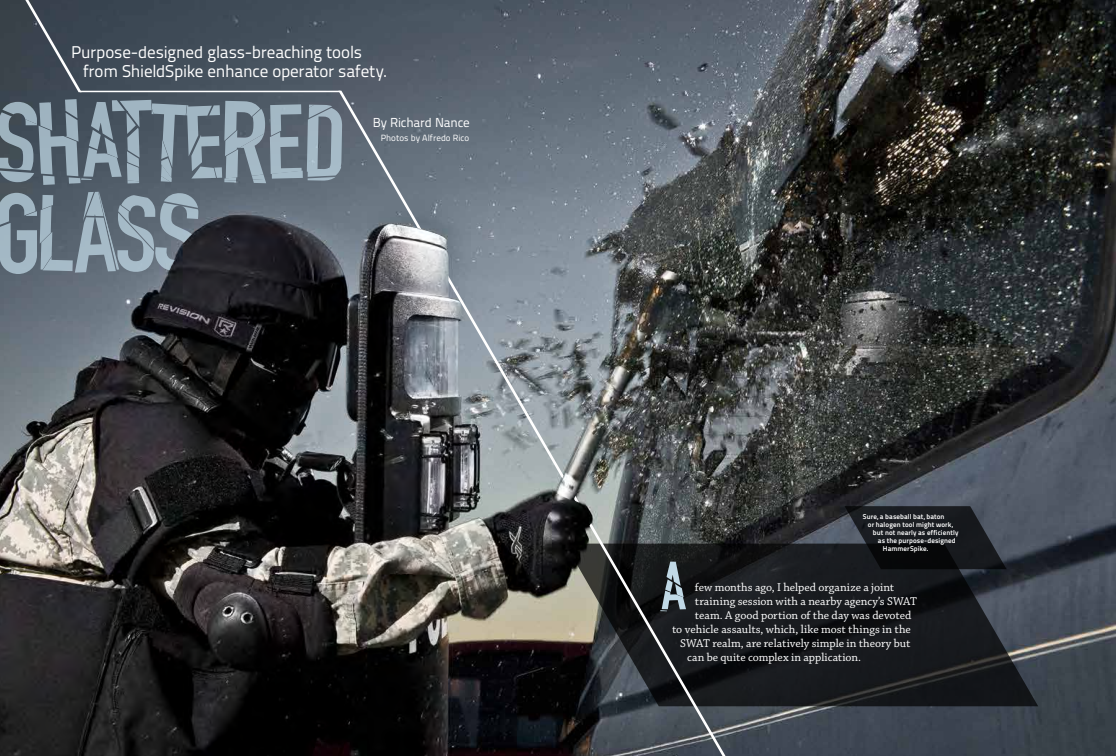
<style>
.page{position:relative;width:1116px;height:756px;background:#fff}
.page>*{position:absolute;margin:0;border:0;box-sizing:border-box;transform-origin:0 0}
.t1{font:17px/19px "Titillium Text 22 L";letter-spacing:-.01em;color:#fff}
.t2{font:13px "Titillium Text 22 L";letter-spacing:-.01em;color:#fff}
.t3{font:12px "Chaparral Pro";color:#fff}
.t4{font:9px "Titillium Text 22 L";letter-spacing:.01em;color:#fff}
.t5{font:700 7px "Titillium Text 22 L";letter-spacing:.015em;color:#fff}
</style>
<div class="page">
<img style="left:0;top:0;width:1116px;height:756px">
<svg style="left:742px;top:544px;width:296px;height:162px;background:#1c1f23"></svg>
<svg style="left:845px;top:506px;width:162px;height:63px;background:#1d2025"></svg>
<svg style="left:335px;top:88px;width:407px;height:668px;background:#575d61"></svg>
<svg style="left:0;top:192px;width:198px;height:24px;background:#768692"></svg>
<svg style="left:0;top:0;width:342px;height:185px;background:#5a6773"></svg>
<img style="left:0;top:216px;width:508px;height:540px">
<svg style="left:660px;top:562px;width:26px;height:49px"></svg>
<h1 class="t1" style="left:83px;top:41px;width:306px;text-indent:-12px">Purpose-designed glass-breaching tools from ShieldSpike enhance operator safety.</h1>
<p class="t2" style="left:373px;top:112px;width:99px">By Richard Nance</p>
<p class="t4" style="left:381px;top:131px;width:90px">Photos by Alfredo Rico</p>
<p class="t5" style="left:863px;top:511px;width:83px">Sure, a baseball bat, baton</p>
<p class="t5" style="left:868px;top:519px;width:86px">or halogen tool might work,</p>
<p class="t5" style="left:873px;top:527px;width:87px">but not nearly as efficiently</p>
<p class="t5" style="left:878px;top:535px;width:79px">as the purpose-designed</p>
<p class="t5" style="left:883px;top:543px;width:47px">HammerSpike.</p>
<p class="t3" style="left:695px;top:581px;width:201px">few months ago, I helped organize a joint</p>
<p class="t3" style="left:695px;top:595px;width:223px">training session with a nearby agency’s SWAT</p>
<p class="t3" style="left:695px;top:609px;width:218px">team. A good portion of the day was devoted</p>
<p class="t3" style="left:672px;top:623px;width:240px">to vehicle assaults, which, like most things in the</p>
<p class="t3" style="left:680px;top:637px;width:232px">SWAT realm, are relatively simple in theory but</p>
<p class="t3" style="left:687px;top:651px;width:176px">can be quite complex in application.</p>
</div>
